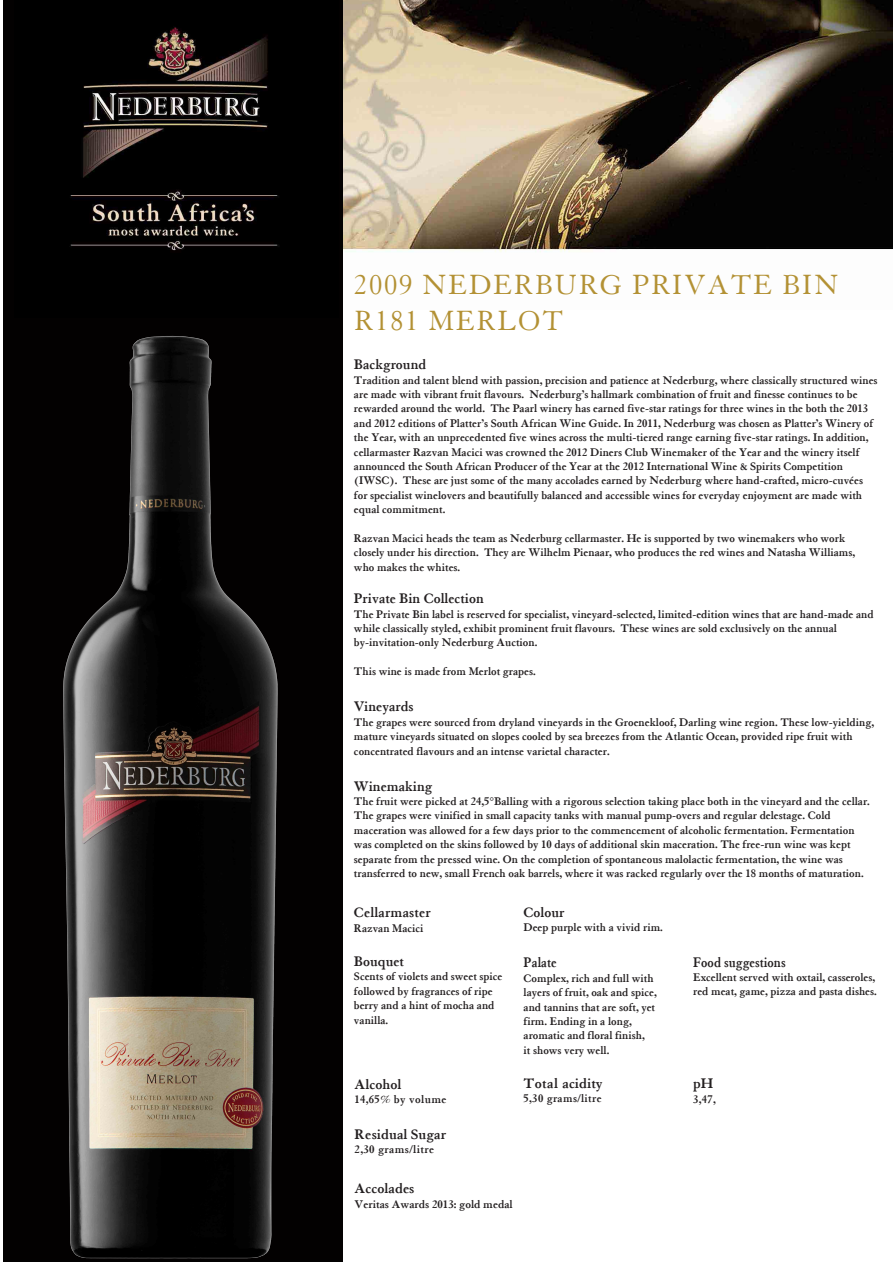
<style>
.page{position:relative;width:893px;height:1262px;background:#fff}
.page>*{position:absolute;margin:0;border:0;box-sizing:border-box;transform-origin:0 0}
.t1{font:30px/36px "Granjon";letter-spacing:.055em;color:#b39134}
.t2{font:700 15px "Granjon";color:#231f20}
.t3{font:700 15px "Granjon";color:#231f20;scale:.91 1}
.t4{font:700 12px/14.4px "Granjon";color:#231f20}
.t5{font:700 12px "Granjon";letter-spacing:.03em;color:#231f20}
</style>
<div class="page">
<img style="left:343px;top:0;width:549px;height:252px">
<div style="left:3px;top:0;width:340px;height:273px;background:#030101"></div>
<img style="left:70px;top:27px;width:208px;height:224px">
<img style="left:3px;top:273px;width:340px;height:989px">
<h1 class="t1" style="left:354px;top:267px;width:485px">2009 NEDERBURG PRIVATE BIN<br>R181 MERLOT</h1>
<p class="t2" style="left:354px;top:356px;width:74px">Background</p>
<p class="t4" style="left:354px;top:372px;width:525px">Tradition and talent blend with passion, precision and patience at Nederburg, where classically structured wines are made with vibrant fruit flavours. Nederburg’s hallmark combination of fruit and finesse continues to be rewarded around the world. The Paarl winery has earned five-star ratings for three wines in the both the 2013 and 2012 editions of Platter’s South African Wine Guide. In 2011, Nederburg was chosen as Platter’s Winery of the Year, with an unprecedented five wines across the multi-tiered range earning five-star ratings. In addition, cellarmaster Razvan Macici was crowned the 2012 Diners Club Winemaker of the Year and the winery itself announced the South African Producer of the Year at the 2012 International Wine &amp; Spirits Competition (IWSC). These are just some of the many accolades earned by Nederburg where hand-crafted, micro-cuvées for specialist winelovers and beautifully balanced and accessible wines for everyday enjoyment are made with equal commitment.</p>
<p class="t4" style="left:354px;top:531px;width:502px">Razvan Macici heads the team as Nederburg cellarmaster. He is supported by two winemakers who work closely under his direction. They are Wilhelm Pienaar, who produces the red wines and Natasha Williams, who makes the whites.</p>
<p class="t2" style="left:354px;top:590px;width:131px">Private Bin Collection</p>
<p class="t4" style="left:354px;top:606px;width:521px">The Private Bin label is reserved for specialist, vineyard-selected, limited-edition wines that are hand-made and while classically styled, exhibit prominent fruit flavours. These wines are sold exclusively on the annual by-invitation-only Nederburg Auction.</p>
<p class="t4" style="left:354px;top:664px;width:183px">This wine is made from Merlot grapes.</p>
<p class="t2" style="left:354px;top:698px;width:61px">Vineyards</p>
<p class="t4" style="left:354px;top:714px;width:521px">The grapes were sourced from dryland vineyards in the Groenekloof, Darling wine region. These low-yielding, mature vineyards situated on slopes cooled by sea breezes from the Atlantic Ocean, provided ripe fruit with concentrated flavours and an intense varietal character.</p>
<p class="t2" style="left:354px;top:777px;width:80px">Winemaking</p>
<p class="t4" style="left:354px;top:794px;width:517px">The fruit were picked at 24,5°Balling with a rigorous selection taking place both in the vineyard and the cellar.<br>The grapes were vinified in small capacity tanks with manual pump-overs and regular delestage. Cold maceration was allowed for a few days prior to the commencement of alcoholic fermentation. Fermentation was completed on the skins followed by 10 days of additional skin maceration. The free-run wine was kept separate from the pressed wine. On the completion of spontaneous malolactic fermentation, the wine was transferred to new, small French oak barrels, where it was racked regularly over the 18 months of maturation.</p>
<p class="t2" style="left:354px;top:904px;width:78px">Cellarmaster</p>
<p class="t4" style="left:354px;top:921px;width:71px">Razvan Macici</p>
<p class="t2" style="left:354px;top:953px;width:52px">Bouquet</p>
<p class="t4" style="left:354px;top:969px;width:150px">Scents of violets and sweet spice followed by fragrances of ripe berry and a hint of mocha and vanilla.</p>
<p class="t2" style="left:354px;top:1075px;width:49px">Alcohol</p>
<p class="t5" style="left:354px;top:1092px;width:93px">14,65% by volume</p>
<p class="t2" style="left:354px;top:1126px;width:93px">Residual Sugar</p>
<p class="t5" style="left:354px;top:1143px;width:81px">2,30 grams/litre</p>
<p class="t2" style="left:354px;top:1180px;width:61px">Accolades</p>
<p class="t4" style="left:354px;top:1196px;width:160px">Veritas Awards 2013: gold medal</p>
<p class="t2" style="left:523px;top:904px;width:42px">Colour</p>
<p class="t4" style="left:523px;top:920px;width:141px">Deep purple with a vivid rim.</p>
<p class="t3" style="left:523px;top:954px;width:38px">Palate</p>
<p class="t4" style="left:523px;top:971px;width:135px">Complex, rich and full with layers of fruit, oak and spice, and tannins that are soft, yet firm. Ending in a long, aromatic and floral finish,<br>it shows very well.</p>
<p class="t2" style="left:523px;top:1074px;width:81px">Total acidity</p>
<p class="t5" style="left:523px;top:1091px;width:79px">5,30 grams/litre</p>
<p class="t3" style="left:693px;top:953px;width:103px">Food suggestions</p>
<p class="t4" style="left:693px;top:970px;width:185px">Excellent served with oxtail, casseroles, red meat, game, pizza and pasta dishes.</p>
<p class="t2" style="left:693px;top:1075px;width:22px">pH</p>
<p class="t4" style="left:693px;top:1091px;width:24px">3,47,</p>
</div>
